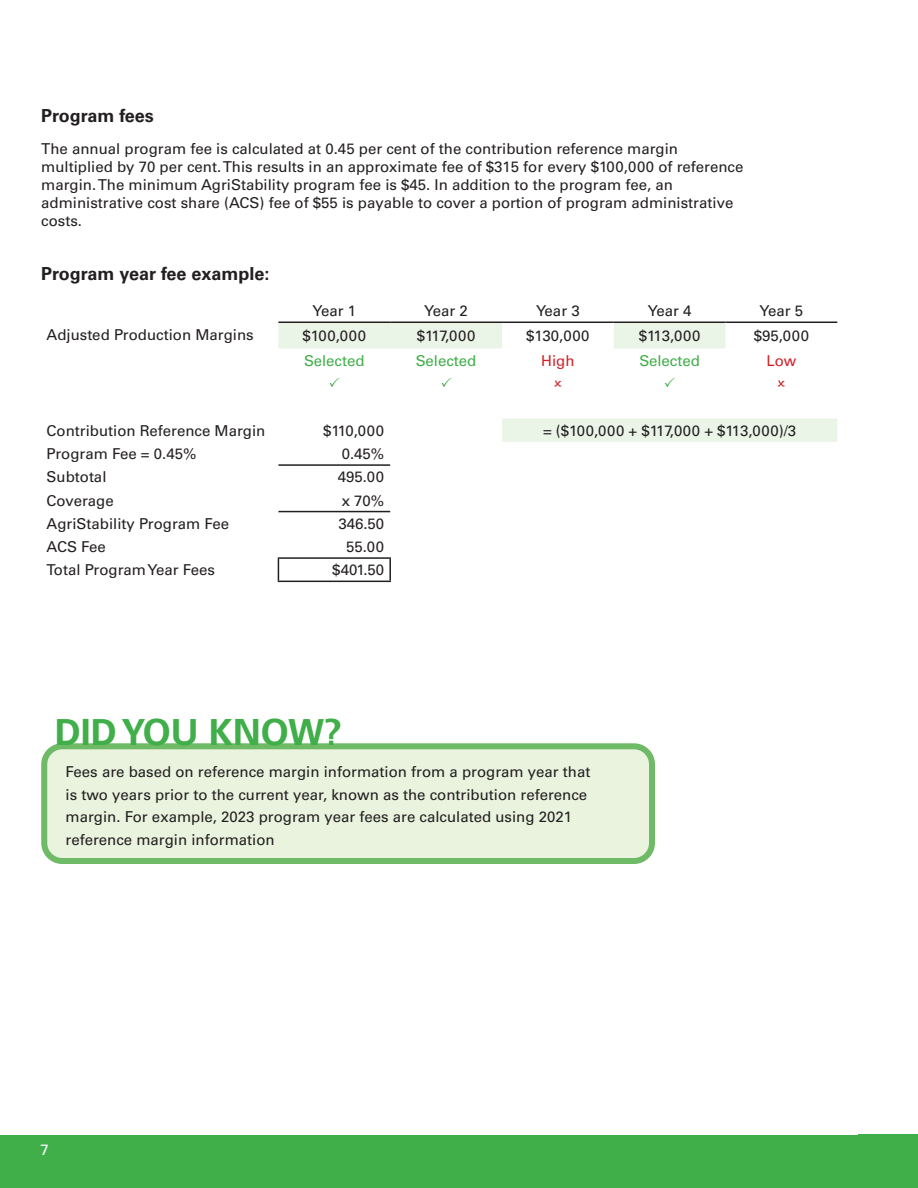
<style>
.page{position:relative;width:918px;height:1188px;background:#fff}
.page>*{position:absolute;margin:0;border:0;box-sizing:border-box;transform-origin:0 0}
.t1{font:700 36px "Univers";color:#40ae49}
.Heading_2{font:700 18px "Univers";color:#231f20}
.Body{font:15px/18px "Univers";color:#231f20}
.Body-2{font:15px "Univers";letter-spacing:.04em;color:#231f20}
.Body-3{font:15px "Univers";color:#40ae49}
.Body-4{font:15px "Univers";color:#d1232a}
.t2{font:15px "Univers";color:#fff}
</style>
<div class="page">
<div style="left:0;top:1135px;width:918px;height:53px;background:#40ae49"></div>
<svg style="left:278px;top:323px;width:559px;height:119px"></svg>
<hr style="left:278px;top:322px;width:112px;height:1px;background:#231f20">
<hr style="left:390px;top:322px;width:112px;height:1px;background:#231f20">
<hr style="left:502px;top:322px;width:112px;height:1px;background:#231f20">
<hr style="left:614px;top:322px;width:112px;height:1px;background:#231f20">
<hr style="left:726px;top:322px;width:111px;height:1px;background:#231f20">
<hr style="left:278px;top:464px;width:112px;height:2px;background:#231f20">
<hr style="left:278px;top:511px;width:112px;height:1px;background:#231f20">
<hr style="left:278px;top:557px;width:113px;height:2px;background:#231f20">
<svg style="left:278px;top:559px;width:1px;height:22px"></svg>
<hr style="left:389px;top:559px;width:2px;height:22px;background:#231f20">
<hr style="left:278px;top:581px;width:113px;height:1px;background:#231f20">
<div style="left:44px;top:746px;width:608px;height:115px;background:#e9f3de;border-radius:18px"></div>
<div style="left:41px;top:743px;width:614px;height:121px;border:6px solid #6eba66;border-radius:18px"></div>
<svg style="left:330px;top:378px;width:10px;height:9px"></svg>
<svg style="left:441px;top:378px;width:10px;height:9px"></svg>
<svg style="left:554px;top:380px;width:8px;height:7px"></svg>
<svg style="left:665px;top:378px;width:10px;height:9px"></svg>
<svg style="left:778px;top:380px;width:7px;height:7px"></svg>
<p class="Heading_2" style="left:41px;top:105px;width:114px">Program fees</p>
<p class="Body" style="left:41px;top:139px;width:704px">The annual program fee is calculated at 0.45 per cent of the contribution reference margin multiplied by 70 per cent. This results in an approximate fee of $315 for every $100,000 of reference margin. The minimum AgriStability program fee is $45. In addition to the program fee, an administrative cost share (ACS) fee of $55 is payable to cover a portion of program administrative costs.</p>
<p class="Heading_2" style="left:41px;top:263px;width:230px">Program year fee example:</p>
<p class="Body" style="left:313px;top:302px;width:45px">Year 1</p>
<p class="Body" style="left:424px;top:302px;width:45px">Year 2</p>
<p class="Body" style="left:536px;top:302px;width:45px">Year 3</p>
<p class="Body" style="left:648px;top:302px;width:45px">Year 4</p>
<p class="Body" style="left:760px;top:302px;width:45px">Year 5</p>
<p class="Body" style="left:47px;top:325px;width:209px">Adjusted Production Margins</p>
<p class="Body" style="left:303px;top:327px;width:65px">$100,000</p>
<p class="Body" style="left:417px;top:327px;width:60px">$117,000</p>
<p class="Body" style="left:526px;top:327px;width:65px">$130,000</p>
<p class="Body" style="left:639px;top:327px;width:63px">$113,000</p>
<p class="Body" style="left:754px;top:327px;width:57px">$95,000</p>
<p class="Body-3" style="left:304px;top:352px;width:62px">Selected</p>
<p class="Body-3" style="left:416px;top:352px;width:62px">Selected</p>
<p class="Body-4" style="left:541px;top:352px;width:35px">High</p>
<p class="Body-3" style="left:639px;top:352px;width:62px">Selected</p>
<p class="Body-4" style="left:767px;top:352px;width:31px">Low</p>
<p class="Body" style="left:47px;top:422px;width:220px">Contribution Reference Margin</p>
<p class="Body" style="left:323px;top:422px;width:62px">$110,000</p>
<p class="Body-2" style="left:543px;top:422px;width:255px">= ($100,000 + $117,000 + $113,000)/3</p>
<p class="Body" style="left:47px;top:445px;width:151px">Program Fee = 0.45%</p>
<p class="Body" style="left:342px;top:445px;width:44px">0.45%</p>
<p class="Body" style="left:47px;top:468px;width:61px">Subtotal</p>
<p class="Body" style="left:338px;top:468px;width:48px">495.00</p>
<p class="Body" style="left:47px;top:491px;width:69px">Coverage</p>
<p class="Body" style="left:342px;top:491px;width:44px">x 70%</p>
<p class="Body" style="left:47px;top:515px;width:184px">AgriStability Program Fee</p>
<p class="Body" style="left:338px;top:515px;width:47px">346.50</p>
<p class="Body" style="left:47px;top:538px;width:61px">ACS Fee</p>
<p class="Body" style="left:346px;top:538px;width:40px">55.00</p>
<p class="Body" style="left:47px;top:561px;width:170px">Total Program Year Fees</p>
<p class="Body" style="left:332px;top:561px;width:53px">$401.50</p>
<p class="t1" style="left:55px;top:711px;width:289px">DID YOU KNOW?</p>
<p class="Body" style="left:66px;top:761px;width:526px;line-height:22.5px">Fees are based on reference margin information from a program year that is two years prior to the current year, known as the contribution reference margin. For example, 2023 program year fees are calculated using 2021 reference margin information</p>
<p class="t2" style="left:40px;top:1141px;width:10px">7</p>
</div>
